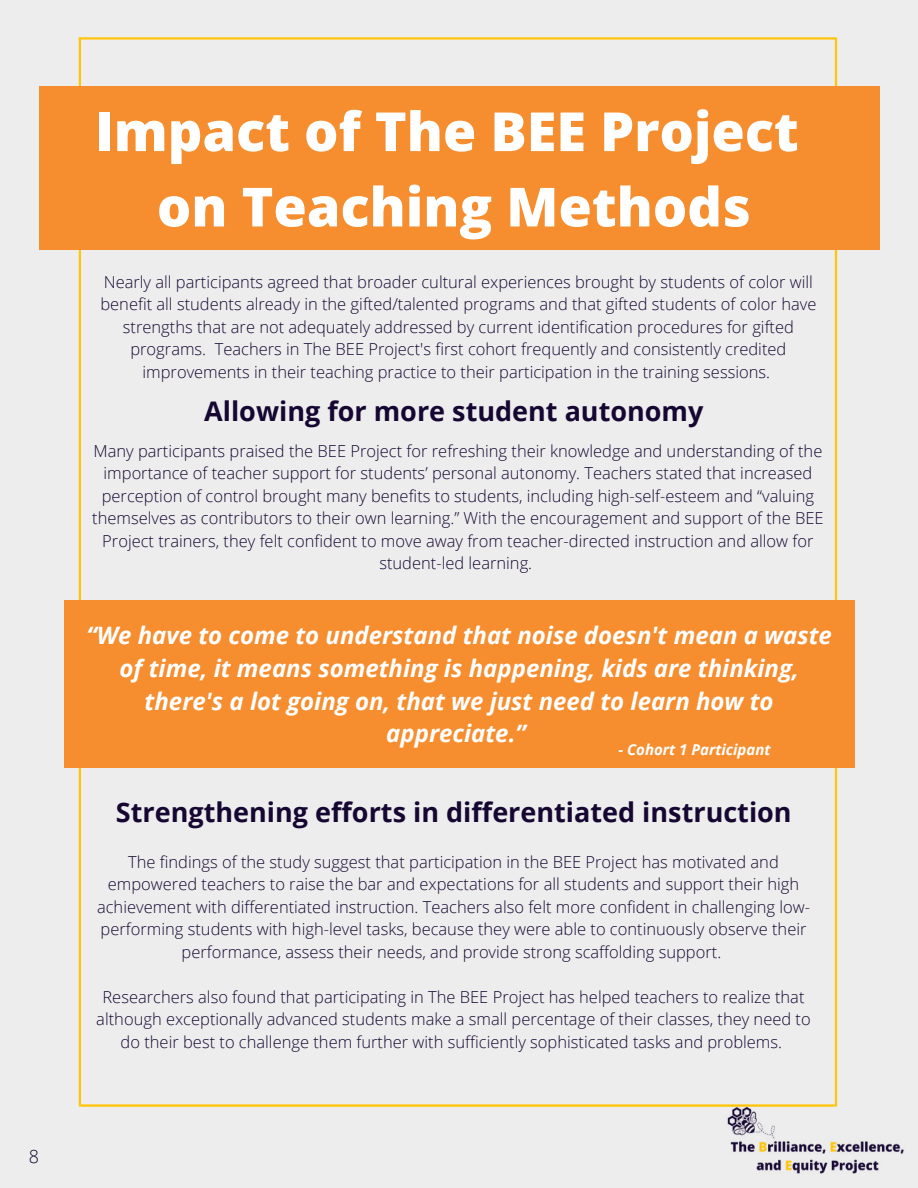
<style>
.page{position:relative;width:918px;height:1188px;background:#ededed}
.page>*{position:absolute;margin:0;border:0;box-sizing:border-box;transform-origin:0 0}
.t1{font:800 54px/75.3px "Open Sans";color:#fff;text-align:center}
.t2{font:700 27px "Open Sans";color:#160732}
.t3{font:italic 700 24px/32.7px "Open Sans";color:#fff;text-align:center}
.t4{font:300 18px "Open Sans";color:#160732}
.t5{font:300 16.5px/22.5px "Open Sans";color:#160732;text-align:center}
.t6{font:italic 700 15px "Open Sans";color:#fff}
</style>
<div class="page">
<hr style="left:835px;top:38px;width:2px;height:1068px;background:#ffc50a">
<hr style="left:79px;top:38px;width:2px;height:1068px;background:#ffc50a">
<div style="left:39px;top:86px;width:840px;height:163px;background:#f68e2f"></div>
<hr style="left:81px;top:1104px;width:754px;height:3px;background:#ffc50a">
<hr style="left:79px;top:37px;width:757px;height:3px;background:#ffc50a">
<img style="left:717px;top:1104px;width:187px;height:70px">
<div style="left:64px;top:600px;width:791px;height:168px;background:#f68e2f"></div>
<p class="t4" style="left:29px;top:1144px;width:12px">8</p>
<h1 class="t1" style="left:95px;top:91px;width:705px">Impact of The BEE Project on Teaching Methods</h1>
<p class="t5" style="left:100px;top:270px;width:718px">Nearly all participants agreed that broader cultural experiences brought by students of color will benefit all students already in the gifted/talented programs and that gifted students of color have strengths that are not adequately addressed by current identification procedures for gifted programs. Teachers in The BEE Project's first cohort frequently and consistently credited improvements in their teaching practice to their participation in the training sessions.</p>
<h2 class="t2" style="left:204px;top:392px;width:501px">Allowing for more student autonomy</h2>
<p class="t5" style="left:92px;top:439px;width:733px">Many participants praised the BEE Project for refreshing their knowledge and understanding of the importance of teacher support for students’ personal autonomy. Teachers stated that increased perception of control brought many benefits to students, including high-self-esteem and “valuing themselves as contributors to their own learning.” With the encouragement and support of the BEE Project trainers, they felt confident to move away from teacher-directed instruction and allow for student-led learning.</p>
<h3 class="t3" style="left:86px;top:619px;width:747px">“We have to come to understand that noise doesn't mean a waste of time, it means something is happening, kids are thinking, there's a lot going on, that we just need to learn how to appreciate.”</h3>
<p class="t6" style="left:618px;top:739px;width:154px">- Cohort 1 Participant</p>
<h2 class="t2" style="left:116px;top:793px;width:677px">Strengthening efforts in differentiated instruction</h2>
<p class="t5" style="left:97px;top:850px;width:714px">The findings of the study suggest that participation in the BEE Project has motivated and empowered teachers to raise the bar and expectations for all students and support their high achievement with differentiated instruction. Teachers also felt more confident in challenging low&shy;performing students with high-level tasks, because they were able to continuously observe their performance, assess their needs, and provide strong scaffolding support.</p>
<p class="t5" style="left:96px;top:985px;width:716px">Researchers also found that participating in The BEE Project has helped teachers to realize that although exceptionally advanced students make a small percentage of their classes, they need to do their best to challenge them further with sufficiently sophisticated tasks and problems.</p>
</div>
